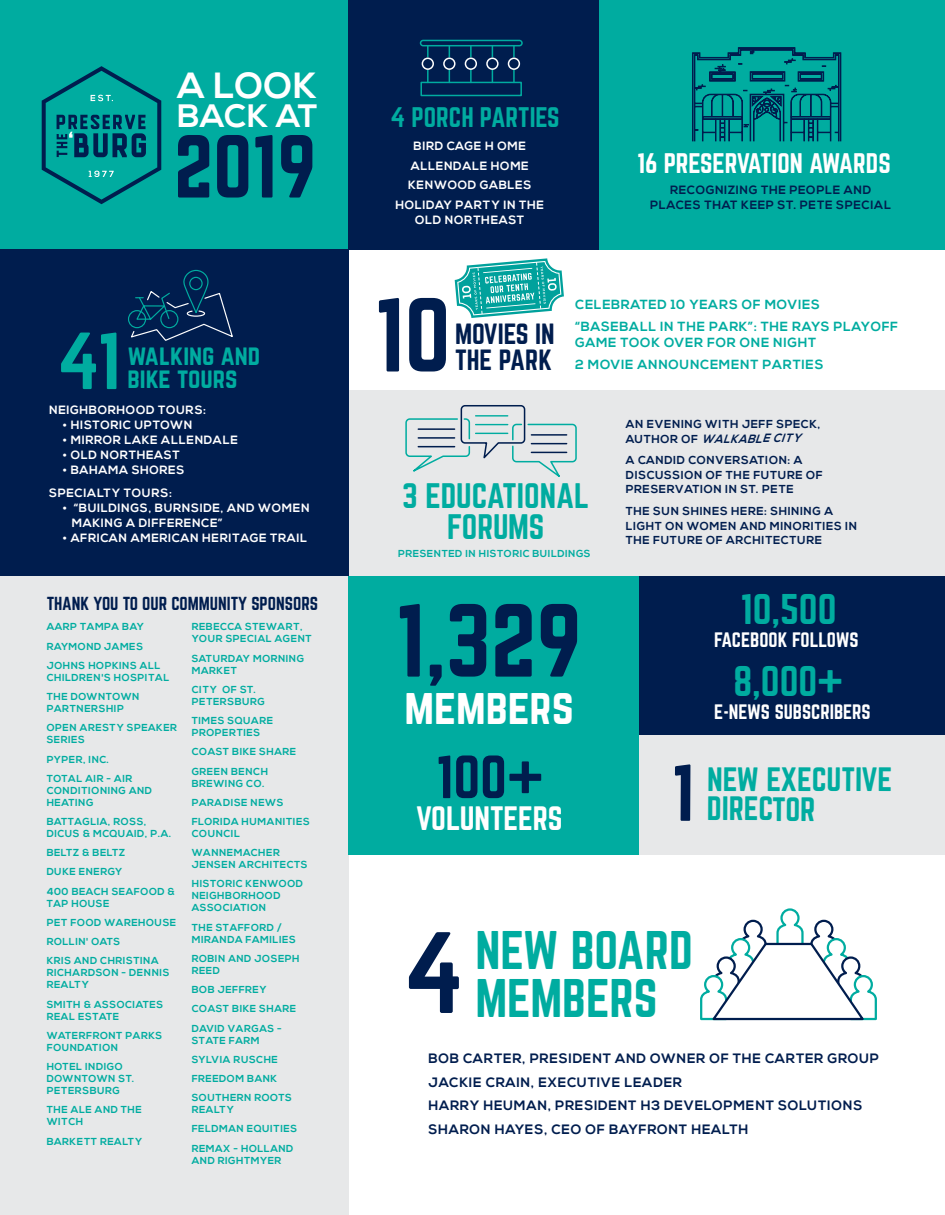
<style>
.page{position:relative;width:945px;height:1215px;background:#fff}
.page>*{position:absolute;margin:0;border:0;box-sizing:border-box;transform-origin:0 0}
.t1{font:91.95px "Norwester";color:#001d4e}
.t2{font:90.9px "Norwester";color:#001d4e}
.t3{font:78.15px "Norwester";color:#001d4e}
.t4{font:70.65px "Norwester";color:#00aca0}
.t5{font:70.5px "Norwester";color:#001d4e}
.t6{font:53.25px "Norwester";color:#001d4e}
.t7{font:47.55px/47.5px "Norwester";color:#00aca0}
.t8{font:44.25px "Norwester";color:#fff}
.t9{font:37.5px "Norwester";color:#00aca0}
.t10{font:700 36.3px "Nexa";color:#fff}
.t11{font:700 32.4px "Nexa";letter-spacing:.005em;color:#fff}
.t12{font:31.05px/31px "Norwester";color:#00aca0;text-align:center}
.t13{font:29.7px/29.4px "Norwester";letter-spacing:-.005em;color:#00aca0}
.t14{font:29.55px "Norwester";color:#fff}
.t15{font:25.65px "Norwester";color:#001d4e}
.t16{font:25.05px "Norwester";color:#00aca0}
.t17{font:24.75px "Norwester";color:#fff}
.t18{font:24.75px "Norwester";color:#00aca0}
.t19{font:18.3px "Norwester";color:#fff}
.t20{font:16.5px "Norwester";color:#001d4e}
.t21{font:700 13.65px/23.7px "Nexa";letter-spacing:.05em;color:#001d4e}
.t22{font:700 13.2px/22.2px "Nexa";letter-spacing:.05em;color:#00aca0}
.t23{font:700 12px/19.5px "Nexa";letter-spacing:.05em;color:#fff}
.t24{font:700 12px/15px "Nexa";letter-spacing:.05em;color:#001d4e;text-align:center}
.t25{font:italic 700 12px "Nexa";color:#001d4e;scale:.93 1}
.t26{font:700 11.55px/14.4px "Nexa";letter-spacing:.05em;color:#001d4e}
.t27{font:700 10.2px/19.2px "Nexa";letter-spacing:.05em;color:#00aca0}
.t28{font:700 10.05px "Nexa";letter-spacing:.05em;color:#00aca0}
.s1{font-style:normal;font-size:11.55px}
.s2{font-size:100.95px;color:#001d4e}
</style>
<div class="page">
<div style="left:348px;top:390px;width:597px;height:186px;background:#e7e8e9"></div>
<div style="left:0;top:0;width:348px;height:251px;background:#00aca0"></div>
<div style="left:0;top:249px;width:348px;height:327px;background:#001d4e"></div>
<div style="left:348px;top:0;width:252px;height:249px;background:#001d4e"></div>
<div style="left:0;top:576px;width:348px;height:639px;background:#e7e8e9"></div>
<div style="left:348px;top:576px;width:292px;height:279px;background:#00aca0"></div>
<div style="left:640px;top:576px;width:305px;height:160px;background:#001d4e"></div>
<div style="left:640px;top:736px;width:305px;height:119px;background:#e7e8e9"></div>
<div style="left:600px;top:0;width:345px;height:249px;background:#00aca0"></div>
<div style="left:420px;top:40px;width:103px;height:6px;border:2px solid #00aca0;border-radius:3px"></div>
<div style="left:420px;top:82px;width:102px;height:14px;border:2px solid #00aca0"></div>
<svg style="left:427px;top:46px;width:2px;height:11px"></svg>
<svg style="left:427px;top:70px;width:2px;height:12px"></svg>
<div style="left:422px;top:58px;width:12px;height:12px;border:2px solid #fff;border-radius:50%"></div>
<svg style="left:449px;top:70px;width:1px;height:12px"></svg>
<div style="left:443px;top:58px;width:13px;height:12px;border:2px solid #fff;border-radius:50%"></div>
<svg style="left:470px;top:46px;width:2px;height:11px"></svg>
<svg style="left:470px;top:70px;width:2px;height:12px"></svg>
<div style="left:465px;top:58px;width:12px;height:12px;border:2px solid #fff;border-radius:50%"></div>
<svg style="left:492px;top:70px;width:1px;height:12px"></svg>
<div style="left:486px;top:58px;width:13px;height:12px;border:2px solid #fff;border-radius:50%"></div>
<svg style="left:513px;top:46px;width:2px;height:11px"></svg>
<svg style="left:513px;top:70px;width:2px;height:12px"></svg>
<div style="left:508px;top:58px;width:12px;height:12px;border:2px solid #fff;border-radius:50%"></div>
<svg style="left:43px;top:66px;width:118px;height:138px"></svg>
<svg style="left:405px;top:405px;width:172px;height:72px"></svg>
<hr style="left:418px;top:428px;width:37px;height:2px;background:#001d4e">
<hr style="left:418px;top:437px;width:37px;height:2px;background:#001d4e">
<hr style="left:418px;top:446px;width:37px;height:1px;background:#001d4e">
<hr style="left:531px;top:434px;width:36px;height:2px;background:#001d4e">
<hr style="left:531px;top:443px;width:36px;height:1px;background:#001d4e">
<hr style="left:531px;top:452px;width:36px;height:1px;background:#001d4e">
<div style="left:128px;top:310px;width:18px;height:18px;border:1px solid #00aca0;border-radius:50%"></div>
<svg style="left:129px;top:269px;width:104px;height:72px"></svg>
<svg style="left:700px;top:908px;width:177px;height:113px"></svg>
<svg style="left:455px;top:258px;width:109px;height:60px"></svg>
<svg style="left:692px;top:48px;width:149px;height:93px"></svg>
<h3 class="t10" style="left:177px;top:64px;width:141px">A LOOK</h3>
<h3 class="t11" style="left:177px;top:97px;width:142px">BACK AT</h3>
<h3 class="t3" style="left:174px;top:129px;width:144px">2019</h3>
<h3 class="t4" style="left:58px;top:327px;width:65px">41</h3>
<h3 class="t16" style="left:128px;top:343px;width:134px">walking and</h3>
<h3 class="t16" style="left:128px;top:366px;width:112px">bike tours</h3>
<p class="t23" style="left:49px;top:401px;width:158px">NEIGHBORHOOD TOURS:</p>
<p class="t23" style="left:63px;top:416px;width:131px">• HISTORIC UPTOWN</p>
<p class="t23" style="left:63px;top:431px;width:177px">• MIRROR LAKE ALLENDALE</p>
<p class="t23" style="left:63px;top:446px;width:118px">• OLD NORTHEAST</p>
<p class="t23" style="left:49px;top:459px;width:137px;line-height:23.1px;text-indent:14px">• BAHAMA SHORES<br>SPECIALTY TOURS:</p>
<p class="t23" style="left:72px;top:501px;width:239px;line-height:15px;text-indent:-9px">• “BUILDINGS, BURNSIDE, AND WOMEN<br>MAKING A DIFFERENCE”</p>
<p class="t23" style="left:63px;top:529px;width:246px">• AFRICAN AMERICAN HERITAGE TRAIL</p>
<h3 class="t20" style="left:47px;top:595px;width:273px">THANK YOU TO OUR COMMUNITY SPONSORS</h3>
<p class="t27" style="left:47px;top:618px;width:115px">AARP TAMPA BAY<br>RAYMOND JAMES<br>JOHNS HOPKINS ALL</p>
<p class="t27" style="left:47px;top:668px;width:124px">CHILDREN'S HOSPITAL<br>THE DOWNTOWN</p>
<p class="t27" style="left:47px;top:699px;width:132px">PARTNERSHIP<br>OPEN ARESTY SPEAKER</p>
<p class="t27" style="left:47px;top:731px;width:87px">SERIES<br>PYPER, INC.<br>TOTAL AIR - AIR</p>
<p class="t27" style="left:47px;top:785px;width:107px;line-height:12px">CONDITIONING AND<br>HEATING</p>
<p class="t27" style="left:47px;top:816px;width:126px;line-height:12px">BATTAGLIA, ROSS,<br>DICUS &amp; MCQUAID, P.A.</p>
<p class="t27" style="left:47px;top:844px;width:130px">BELTZ &amp; BELTZ<br>DUKE ENERGY<br>400 BEACH SEAFOOD &amp;</p>
<p class="t27" style="left:47px;top:894px;width:131px">TAP HOUSE<br>PET FOOD WAREHOUSE<br>ROLLIN' OATS<br>KRIS AND CHRISTINA</p>
<p class="t27" style="left:47px;top:967px;width:124px;line-height:12px">RICHARDSON - DENNIS<br>REALTY</p>
<p class="t27" style="left:47px;top:998px;width:118px;line-height:12px">SMITH &amp; ASSOCIATES<br>REAL ESTATE</p>
<p class="t27" style="left:47px;top:1030px;width:117px;line-height:12px">WATERFRONT PARKS<br>FOUNDATION</p>
<p class="t27" style="left:47px;top:1061px;width:89px;line-height:12px">HOTEL INDIGO<br>DOWNTOWN ST.<br>PETERSBURG</p>
<p class="t27" style="left:47px;top:1104px;width:97px;line-height:12px">THE ALE AND THE<br>WITCH</p>
<p class="t27" style="left:47px;top:1132px;width:97px">BARKETT REALTY</p>
<p class="t27" style="left:192px;top:621px;width:121px;line-height:12px">REBECCA STEWART,<br>YOUR SPECIAL AGENT</p>
<p class="t27" style="left:192px;top:653px;width:114px;line-height:12px">SATURDAY MORNING<br>MARKET</p>
<p class="t27" style="left:192px;top:684px;width:75px;line-height:12px">CITY OF ST.<br>PETERSBURG</p>
<p class="t27" style="left:192px;top:715px;width:83px;line-height:12px">TIMES SQUARE<br>PROPERTIES</p>
<p class="t27" style="left:192px;top:743px;width:106px">COAST BIKE SHARE<br>GREEN BENCH</p>
<p class="t27" style="left:192px;top:774px;width:120px">BREWING CO.<br>PARADISE NEWS<br>FLORIDA HUMANITIES</p>
<p class="t27" style="left:192px;top:824px;width:90px">COUNCIL<br>WANNEMACHER</p>
<p class="t27" style="left:192px;top:855px;width:117px">JENSEN ARCHITECTS<br>HISTORIC KENWOOD</p>
<p class="t27" style="left:192px;top:890px;width:90px;line-height:12px">NEIGHBORHOOD<br>ASSOCIATION</p>
<p class="t27" style="left:192px;top:922px;width:106px;line-height:12px">THE STAFFORD /<br>MIRANDA FAMILIES</p>
<p class="t27" style="left:192px;top:953px;width:109px;line-height:12px">ROBIN AND JOSEPH<br>REED</p>
<p class="t27" style="left:192px;top:980px;width:106px">BOB JEFFREY<br>COAST BIKE SHARE<br>DAVID VARGAS -</p>
<p class="t27" style="left:192px;top:1031px;width:102px">STATE FARM<br>SYLVIA RUSCHE<br>FREEDOM BANK<br>SOUTHERN ROOTS</p>
<p class="t27" style="left:192px;top:1101px;width:107px">REALTY<br>FELDMAN EQUITIES<br>REMAX - HOLLAND</p>
<p class="t27" style="left:192px;top:1151px;width:91px">AND RIGHTMYER</p>
<h3 class="t18" style="left:391px;top:106px;width:170px">4 PORCH PARTIES</h3>
<p class="t23" style="left:395px;top:137px;width:150px;text-align:center">BIRD CAGE H OME<br>ALLENDALE HOME<br>KENWOOD GABLES<br>HOLIDAY PARTY IN THE</p>
<p class="t23" style="left:415px;top:210px;width:111px">OLD NORTHEAST</p>
<h3 class="t17" style="left:637px;top:152px;width:255px">16 PRESERVATION AWARDS</h3>
<p class="t24" style="left:650px;top:183px;width:242px">RECOGNIZING THE PEOPLE AND<br>PLACES THAT KEEP ST. PETE SPECIAL</p>
<h1 class="t1" style="left:374px;top:291px;width:78px">10</h1>
<h3 class="t15" style="left:455px;top:322px;width:101px">MOVIES IN</h3>
<h3 class="t15" style="left:455px;top:348px;width:99px">THE PARK</h3>
<p class="t22" style="left:575px;top:294px;width:324px">CELEBRATED 10 YEARS OF MOVIES “BASEBALL IN THE PARK”: THE RAYS PLAYOFF</p>
<p class="t22" style="left:575px;top:332px;width:250px">GAME TOOK OVER FOR ONE NIGHT<br>2 MOVIE ANNOUNCEMENT PARTIES</p>
<h3 class="t12" style="left:402px;top:481px;width:189px">3 EDUCATIONAL<br>FORUMS</h3>
<p class="t28" style="left:398px;top:548px;width:194px">PRESENTED IN HISTORIC BUILDINGS</p>
<h2 class="t2" style="left:395px;top:597px;width:188px">1,329</h2>
<h3 class="t8" style="left:404px;top:685px;width:171px">members</h3>
<h3 class="t6" style="left:436px;top:752px;width:109px">100+</h3>
<h3 class="t14" style="left:416px;top:804px;width:148px">VOLUNTEERS</h3>
<p class="t26" style="left:626px;top:418px;width:196px">AN EVENING WITH JEFF SPECK,</p>
<p class="t25" style="left:626px;top:431px;width:195px"><span class="s1">A U T H O R O F</span> WALKABLE CITY</p>
<p class="t26" style="left:626px;top:454px;width:198px">A CANDID CONVERSATION: A<br>DISCUSSION OF THE FUTURE OF<br>PRESERVATION IN ST. PETE</p>
<p class="t26" style="left:626px;top:504px;width:233px">THE SUN SHINES HERE: SHINING A<br>LIGHT ON WOMEN AND MINORITIES IN<br>THE FUTURE OF ARCHITECTURE</p>
<h3 class="t9" style="left:740px;top:591px;width:98px">10,500</h3>
<h3 class="t19" style="left:714px;top:631px;width:146px">FACEBOOK FOLLOWS</h3>
<h3 class="t9" style="left:733px;top:663px;width:111px">8,000+</h3>
<h3 class="t19" style="left:714px;top:703px;width:158px">E-NEWS SUBSCRIBERS</h3>
<h3 class="t5" style="left:671px;top:759px;width:25px">1</h3>
<h3 class="t13" style="left:707px;top:766px;width:187px">NEW EXECUTIVE<br>DIRECTOR</h3>
<h3 class="t7" style="left:475px;top:928px;width:219px;text-indent:-72px"><span class="s2">4</span> NEW BOARD<br>MEMBERS</h3>
<h3 class="t21" style="left:428px;top:1047px;width:452px">BOB CARTER, PRESIDENT AND OWNER OF THE CARTER GROUP JACKIE CRAIN, EXECUTIVE LEADER<br>HARRY HEUMAN, PRESIDENT H3 DEVELOPMENT SOLUTIONS SHARON HAYES, CEO OF BAYFRONT HEALTH</h3>
</div>
